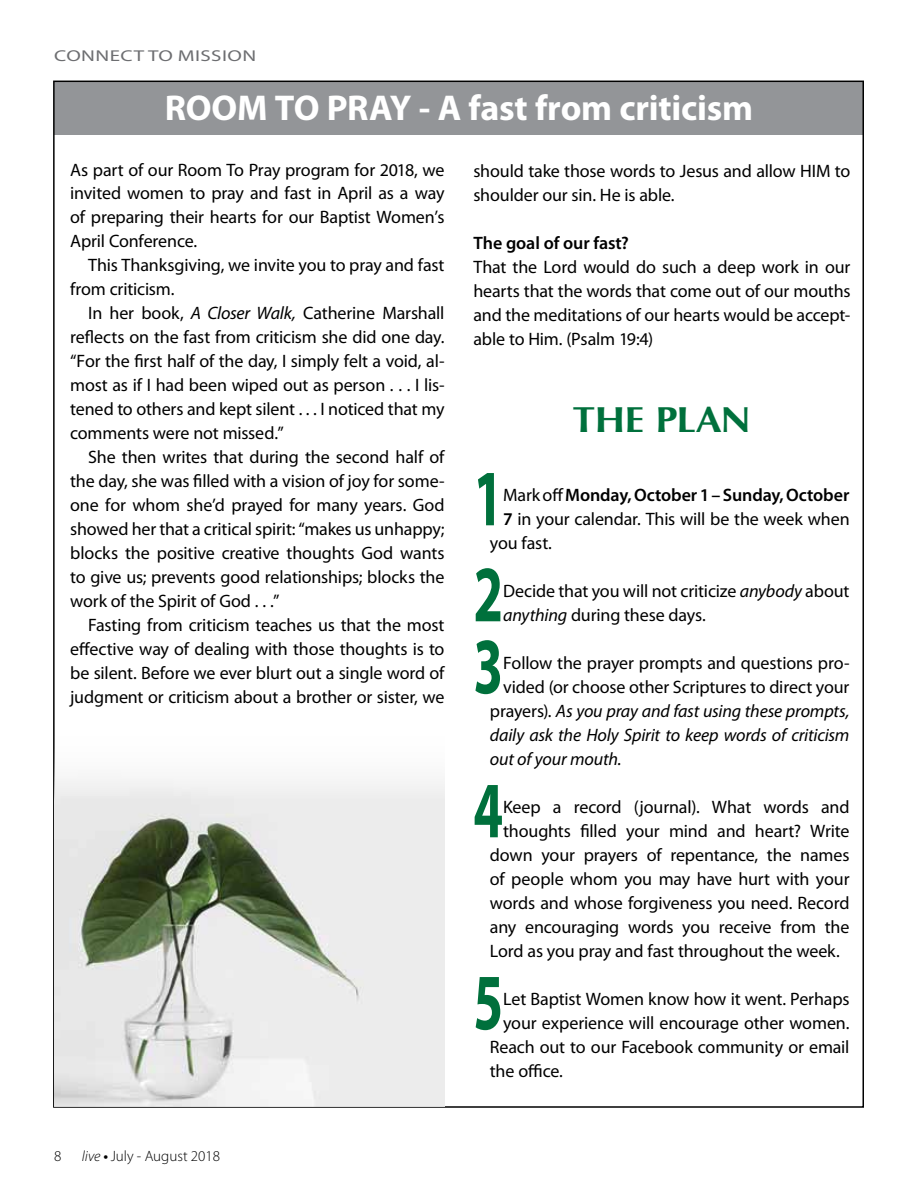
<style>
.page{position:relative;width:918px;height:1188px;background:#fff}
.page>*{position:absolute;margin:0;border:0;box-sizing:border-box;transform-origin:0 0}
.t1{font:700 80.4px "Myriad Pro";color:#00703c;scale:.67 1}
.t2{font:700 36px "Myriad Pro";letter-spacing:-.01em;color:#fff}
.t3{font:700 36px "Zapf Humanist 601 BT";letter-spacing:-.015em;color:#00703c;scale:1.1 1}
.t4{font:18px/24px "Myriad Pro";letter-spacing:-.01em;color:#000;text-align:justify}
.t5{font:italic 18px "Myriad Pro";letter-spacing:-.01em;color:#000}
.t6{font:600 18px "Myriad Pro";letter-spacing:-.005em;color:#000}
.t7{font:15.75px "Myriad Pro";color:#6d6e71;scale:1.33 1}
.t8{font:300 15px "Myriad Pro";color:#000}
.s1{font-style:italic}
.s2{font-weight:400}
.s3{font-weight:600}
.s4{font-style:normal}
.s5{font-weight:600;font-style:italic}
</style>
<div class="page">
<div style="left:54px;top:81px;width:809px;height:54px;background:#939598"></div>
<img style="left:54px;top:729px;width:391px;height:377px">
<p class="t7" style="left:54px;top:46px;width:11px">conn</p>
<p class="t7" style="left:110px;top:46px;width:61px">ecttomission</p>
<h2 class="t2" style="left:165px;top:84px;width:24px">ROO</h2>
<h2 class="t2" style="left:237px;top:84px;width:518px">M TO PRAY - A fast from criticism</h2>
<p class="t4" style="left:70px;top:157px;width:376px">As part of our Room To Pray program for 2018, we invited women to pray and fast in April as a way of preparing their hearts for our Baptist Women’s April Conference.</p>
<p class="t4" style="left:70px;top:253px;width:376px;text-indent:18px">This Thanksgiving, we invite you to pray and fast from criticism.</p>
<p class="t4" style="left:70px;top:301px;width:376px;text-indent:18px">In her book, <span class="s1">A Closer Walk,</span> Catherine Marshall reflects on the fast from criticism she did one day. “For the first half of the day, I simply felt a void, al&shy;most as if I had been wiped out as person . . . I lis&shy;tened to others and kept silent . . . I noticed that my comments were not missed.”</p>
<p class="t4" style="left:70px;top:445px;width:377px;text-indent:18px">She then writes that during the second half of the day, she was filled with a vision of joy for some&shy;one for whom she’d prayed for many years. God showed her that a critical spirit: “makes us unhappy; blocks the positive creative thoughts God wants to give us; prevents good relationships; blocks the work of the Spirit of God . . .”</p>
<p class="t4" style="left:70px;top:613px;width:377px;text-indent:18px">Fasting from criticism teaches us that the most effective way of dealing with those thoughts is to be silent. Before we ever blurt out a single word of judgment or criticism about a brother or sister, we</p>
<p class="t4" style="left:473px;top:159px;width:379px">should take those words to Jesus and allow HIM to shoulder our sin. He is able.</p>
<p class="t6" style="left:473px;top:232px;width:157px">The goal of our fast?</p>
<p class="t4" style="left:473px;top:255px;width:379px">That the Lord would do such a deep work in our hearts that the words that come out of our mouths and the meditations of our hearts would be accept&shy;able to Him. (Psalm 19:4)</p>
<h2 class="t3" style="left:573px;top:398px;width:163px">THE PLAN</h2>
<h1 class="t1" style="left:473px;top:446px;width:46px">1</h1>
<p class="t6" style="left:503px;top:484px;width:348px"><span class="s2">Mark off</span> Monday, October 1 – Sunday, October</p>
<p class="t4" style="left:503px;top:507px;width:348px"><span class="s3">7</span> in your calendar. This will be the week when</p>
<p class="t4" style="left:490px;top:531px;width:64px">you fast.</p>
<h1 class="t1" style="left:473px;top:542px;width:46px">2</h1>
<p class="t4" style="left:503px;top:579px;width:348px">Decide that you will not criticize <span class="s1">anybody</span> about <span class="s1">anything</span> during these days.</p>
<h1 class="t1" style="left:473px;top:614px;width:46px">3</h1>
<p class="t4" style="left:503px;top:651px;width:348px">Follow the prayer prompts and questions pro-</p>
<p class="t4" style="left:503px;top:675px;width:348px">vided (or choose other Scriptures to direct your</p>
<p class="t5" style="left:490px;top:700px;width:361px"><span class="s4">prayers).</span> As you pray and fast using these prompts,</p>
<p class="t5" style="left:490px;top:724px;width:361px">daily ask the Holy Spirit to keep words of criticism</p>
<p class="t5" style="left:490px;top:748px;width:133px">out of your mouth.</p>
<h1 class="t1" style="left:473px;top:758px;width:46px">4</h1>
<p class="t4" style="left:503px;top:795px;width:348px">Keep a record (journal). What words and</p>
<p class="t4" style="left:503px;top:819px;width:348px">thoughts filled your mind and heart? Write</p>
<p class="t4" style="left:490px;top:843px;width:361px">down your prayers of repentance, the names</p>
<p class="t4" style="left:490px;top:867px;width:361px">of people whom you may have hurt with your</p>
<p class="t4" style="left:490px;top:891px;width:361px">words and whose forgiveness you need. Record</p>
<p class="t4" style="left:490px;top:915px;width:361px">any encouraging words you receive from the</p>
<p class="t4" style="left:490px;top:939px;width:351px">Lord as you pray and fast throughout the week.</p>
<h1 class="t1" style="left:473px;top:950px;width:46px">5</h1>
<p class="t4" style="left:503px;top:987px;width:348px">Let Baptist Women know how it went. Perhaps</p>
<p class="t4" style="left:503px;top:1011px;width:348px">your experience will encourage other women.</p>
<p class="t4" style="left:490px;top:1035px;width:361px">Reach out to our Facebook community or email</p>
<p class="t4" style="left:490px;top:1059px;width:74px">the office.</p>
<p class="t8" style="left:54px;top:1147px;width:9px">8</p>
<p class="t8" style="left:82px;top:1147px;width:140px"><span class="s1">live</span> <span class="s5">•</span> July - August 2018</p>
</div>
